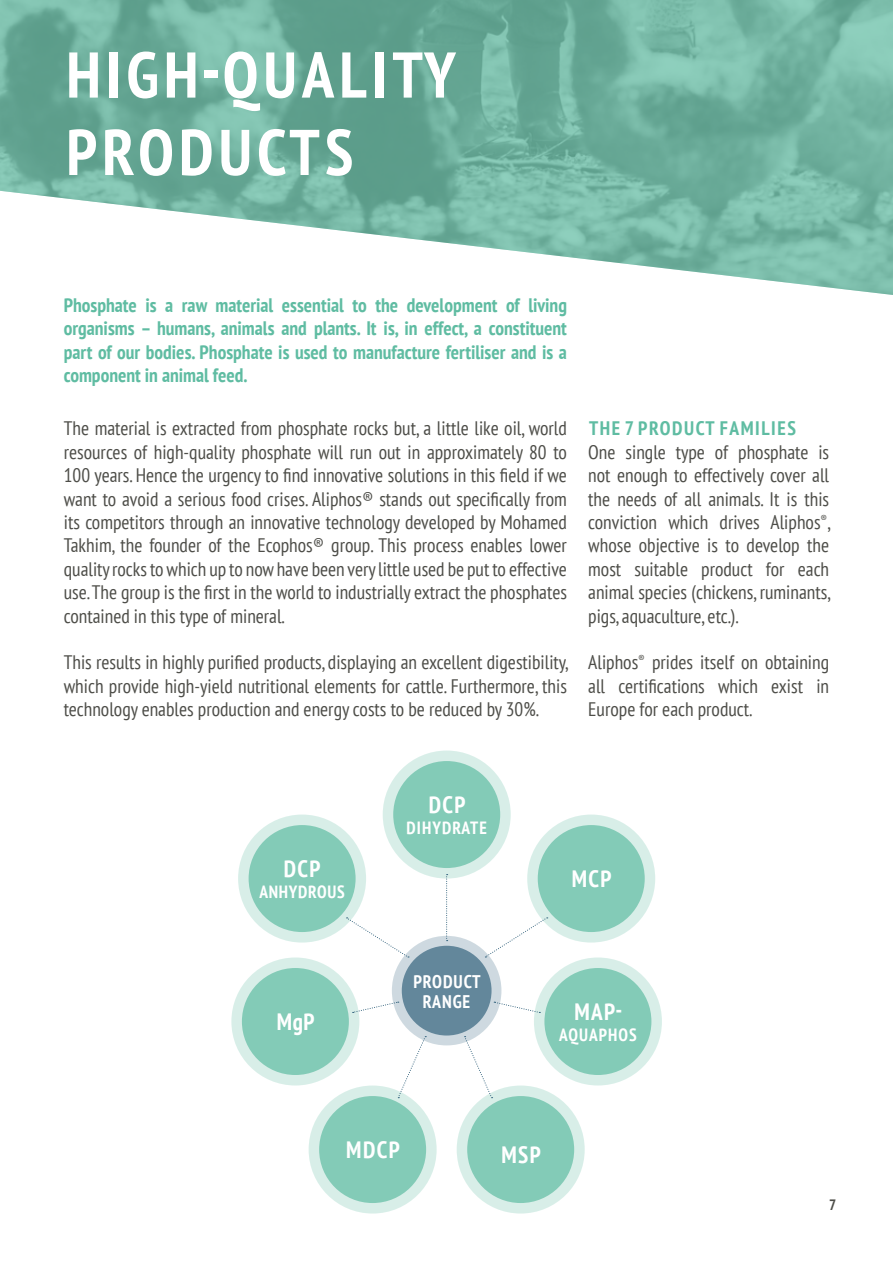
<style>
.page{position:relative;width:893px;height:1263px;background:#fff}
.page>*{position:absolute;margin:0;border:0;box-sizing:border-box;transform-origin:0 0}
.t1{font:700 condensed 64.5px/77.4px "PT Sans";letter-spacing:.08em;color:#fff}
.t2{font:700 condensed 23.55px "PT Sans";letter-spacing:.06em;color:#fff}
.t3{font:condensed 19.5px/23.4px "PT Sans";color:#4d4d48;text-align:justify}
.t4{font:700 condensed 19.5px/23.4px "PT Sans";color:#5fbca2;text-align:justify}
.t5{font:700 condensed 19.5px "PT Sans";letter-spacing:.08em;color:#5fbca2}
.t6{font:700 condensed 18.3px/20.2px "PT Sans";letter-spacing:.05em;color:#fff;text-align:center}
.t7{font:700 condensed 17.7px "PT Sans";letter-spacing:.06em;color:#fff}
.t8{font:700 condensed 17.7px "PT Sans";letter-spacing:.04em;color:#fff}
.t9{font:700 condensed 15px "PT Sans";color:#4d4d48}
</style>
<div class="page">
<img style="left:0;top:0;width:893px;height:295px">
<div style="left:238px;top:814px;width:128px;height:128px;background:#d8eee8;border-radius:50%"></div>
<div style="left:249px;top:825px;width:107px;height:107px;background:#83cbb7;border-radius:50%"></div>
<div style="left:231px;top:957px;width:128px;height:128px;background:#d8eee8;border-radius:50%"></div>
<div style="left:242px;top:968px;width:107px;height:107px;background:#83cbb7;border-radius:50%"></div>
<div style="left:383px;top:750px;width:128px;height:128px;background:#d8eee8;border-radius:50%"></div>
<div style="left:393px;top:761px;width:107px;height:107px;background:#83cbb7;border-radius:50%"></div>
<div style="left:309px;top:1085px;width:128px;height:128px;background:#d8eee8;border-radius:50%"></div>
<div style="left:319px;top:1096px;width:107px;height:107px;background:#83cbb7;border-radius:50%"></div>
<div style="left:457px;top:1085px;width:128px;height:128px;background:#d8eee8;border-radius:50%"></div>
<div style="left:467px;top:1096px;width:107px;height:107px;background:#83cbb7;border-radius:50%"></div>
<div style="left:527px;top:814px;width:128px;height:128px;background:#d8eee8;border-radius:50%"></div>
<div style="left:538px;top:825px;width:107px;height:107px;background:#83cbb7;border-radius:50%"></div>
<div style="left:534px;top:957px;width:128px;height:128px;background:#d8eee8;border-radius:50%"></div>
<div style="left:544px;top:968px;width:107px;height:107px;background:#83cbb7;border-radius:50%"></div>
<div style="left:392px;top:936px;width:109px;height:109px;background:#ced9e0;border-radius:50%"></div>
<div style="left:402px;top:946px;width:90px;height:89px;background:#63879b;border-radius:50%"></div>
<svg style="left:446px;top:874px;width:2px;height:67px"></svg>
<svg style="left:494px;top:1001px;width:46px;height:12px"></svg>
<svg style="left:485px;top:917px;width:63px;height:41px"></svg>
<svg style="left:347px;top:917px;width:62px;height:41px"></svg>
<svg style="left:353px;top:1001px;width:46px;height:12px"></svg>
<svg style="left:398px;top:1036px;width:28px;height:62px"></svg>
<svg style="left:464px;top:1036px;width:29px;height:62px"></svg>
<h1 class="t1" style="left:66px;top:35px;width:391px">HIGH-QUALITY<br>PRODUCTS</h1>
<p class="t4" style="left:64px;top:293px;width:505px">Phosphate is a raw material essential to the development of living organisms – humans, animals and plants. It is, in effect, a constituent part of our bodies. Phosphate is used to manufacture fertiliser and is a component in animal feed.</p>
<p class="t3" style="left:64px;top:416px;width:505px">The material is extracted from phosphate rocks but, a little like oil, world resources of high-quality phosphate will run out in approximately 80 to 100 years. Hence the urgency to find innovative solutions in this field if we want to avoid a serious food crises. Aliphos® stands out specifically from its competitors through an innovative technology developed by Mohamed Takhim, the founder of the Ecophos® group. This process enables lower quality rocks to which up to now have been very little used be put to effective use. The group is the first in the world to industrially extract the phosphates contained in this type of mineral.</p>
<p class="t3" style="left:64px;top:650px;width:506px">This results in highly purified products, displaying an excellent digestibility, which provide high-yield nutritional elements for cattle. Furthermore, this technology enables production and energy costs to be reduced by 30%.</p>
<p class="t5" style="left:589px;top:416px;width:208px">THE 7 PRODUCT FAMILIES</p>
<p class="t3" style="left:588px;top:440px;width:244px">One single type of phosphate is not enough to effectively cover all the needs of all animals. It is this conviction which drives Aliphos<sup>®</sup>, whose objective is to develop the most suitable product for each animal species (chickens, ruminants, pigs, aquaculture, etc.).</p>
<p class="t3" style="left:588px;top:650px;width:242px">Aliphos<sup>®</sup> prides itself on obtaining all certifications which exist in Europe for each product.</p>
<p class="t2" style="left:429px;top:789px;width:38px">DCP</p>
<p class="t7" style="left:407px;top:816px;width:82px">DIHYDRATE</p>
<p class="t2" style="left:284px;top:853px;width:38px">DCP</p>
<p class="t8" style="left:259px;top:880px;width:87px">ANHYDROUS</p>
<p class="t2" style="left:277px;top:1006px;width:39px">MgP</p>
<p class="t6" style="left:413px;top:970px;width:69px">PRODUCT<br>RANGE</p>
<p class="t2" style="left:572px;top:863px;width:41px">MCP</p>
<p class="t2" style="left:574px;top:996px;width:49px">MAP-</p>
<p class="t7" style="left:559px;top:1023px;width:79px">AQUAPHOS</p>
<p class="t2" style="left:346px;top:1134px;width:55px">MDCP</p>
<p class="t2" style="left:501px;top:1139px;width:41px">MSP</p>
<p class="t9" style="left:829px;top:1195px;width:9px">7</p>
</div>
